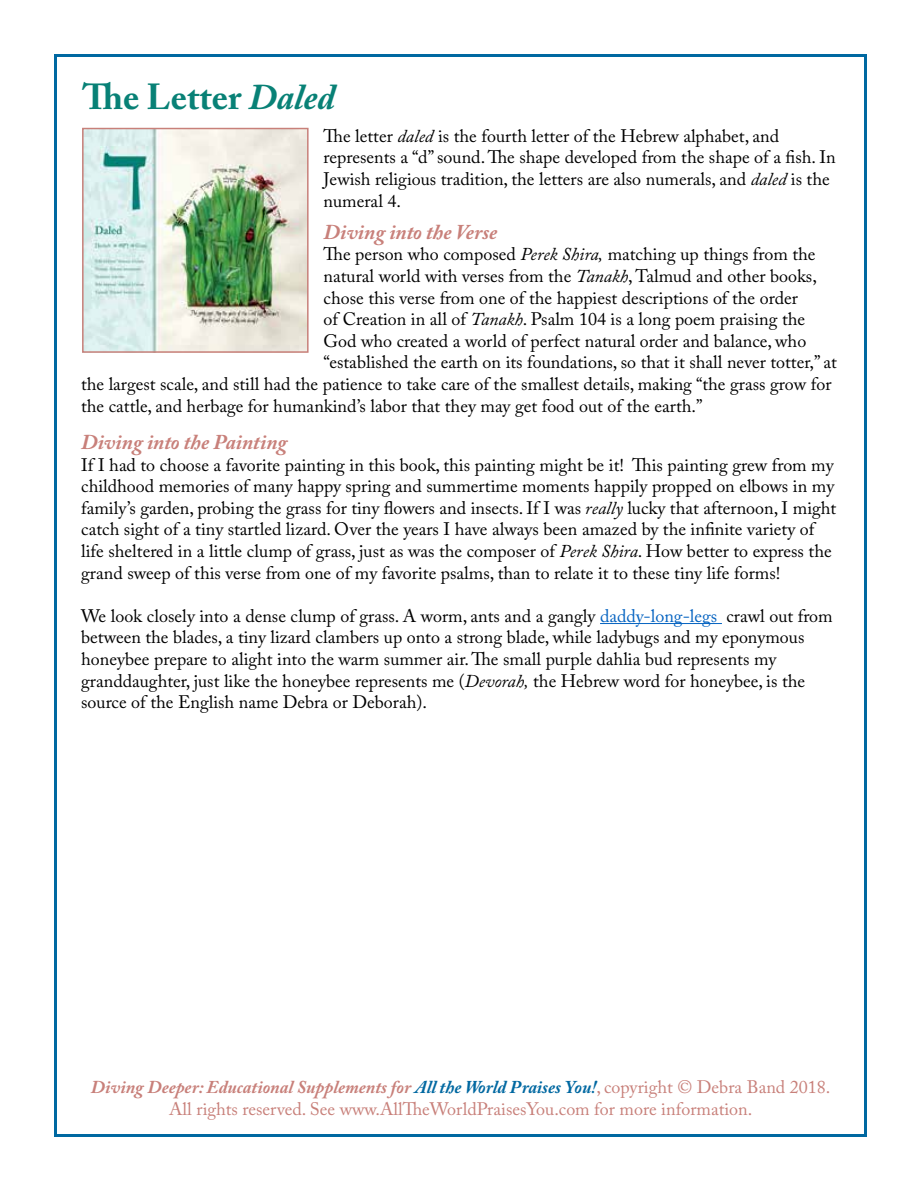
<style>
.page{position:relative;width:918px;height:1188px;background:#fff}
.page>*{position:absolute;margin:0;border:0;box-sizing:border-box;transform-origin:0 0}
.t1{font:700 36px "Adobe Caslon Pro";color:#088176}
.t2{font:italic 700 21px "Adobe Caslon Pro";color:#c8807a}
.t3{font:18px/21.6px "Adobe Caslon Pro";color:#000}
.t4{font:18px/21.6px "Adobe Caslon Pro";color:#c8807a;text-align:center}
.s1{font-style:italic}
.s2{color:#0563c1}
.s3{font-weight:700;font-style:italic}
.s4{font-weight:700;font-style:italic;color:#0068a1}
</style>
<div class="page">
<img style="left:85px;top:131px;width:221px;height:219px">
<div style="left:82px;top:128px;width:227px;height:225px;border:2px solid #c8807a"></div>
<hr style="left:600px;top:623px;width:122px;height:1px;background:#0563c1">
<h1 class="t1" style="left:82px;top:75px;width:254px">The Letter <span class="s1">Daled</span></h1>
<p class="t3" style="left:324px;top:125px;width:514px">The letter <span class="s1">daled</span> is the fourth letter of the Hebrew alphabet, and represents a d“ ”sound.The shape developed from the shape of a fish. In Jewish religious tradition, the letters are also numerals, and <span class="s1">daled</span> is the numeral 4.</p>
<p class="t2" style="left:324px;top:219px;width:175px">Diving into the Verse</p>
<p class="t3" style="left:324px;top:243px;width:494px">The person who composed <span class="s1">Perek Shira,</span> matching up things from the</p>
<p class="t3" style="left:324px;top:265px;width:495px">natural world with verses from the <span class="s1">Tanakh</span>,Talmud and other books,</p>
<p class="t3" style="left:324px;top:287px;width:476px">chose this verse from one of the happiest descriptions of the order</p>
<p class="t3" style="left:324px;top:308px;width:483px">of Creation in all of <span class="s1">Tanakh</span>. Psalm 104 is a long poem praising the</p>
<p class="t3" style="left:324px;top:330px;width:484px">God who created a world of perfect natural order and balance, who</p>
<p class="t3" style="left:324px;top:351px;width:515px">“established the earth on its foundations, so that it shall never totter ” , at</p>
<p class="t3" style="left:81px;top:373px;width:752px">the largest scale, and still had the patience to take care of the smallest details, making “the grass grow for</p>
<p class="t3" style="left:81px;top:395px;width:623px">the cattle, and herbage for humankind s’ labor that they may get food out of the earth “.</p>
<p class="t2" style="left:81px;top:429px;width:208px">Diving into the Painting</p>
<p class="t3" style="left:632px;top:454px;width:203px">This painting grew from my</p>
<p class="t3" style="left:81px;top:454px;width:757px">If I had to choose a favorite painting in this book, this painting might be it!<br>childhood memories of many happy spring and summertime moments happily propped on elbows in my family s’ garden, probing the grass for tiny flowers and insects. If I was <span class="s1">really</span> lucky that afternoon I, might catch sight of a tiny startled lizard. Over the years I have always been amazed by the infinite variety of life sheltered in a little clump of grass, just as was the composer of <span class="s1">Perek Shira</span>. How better to express the grand sweep of this verse from one of my favorite psalms, than to relate toit these tiny life forms!</p>
<p class="t3" style="left:727px;top:605px;width:108px">crawl out from</p>
<p class="t3" style="left:81px;top:605px;width:725px">We look closely into a dense clump of grass A. worm, ants and a gangly <span class="s2">daddy-long-legs<br></span>between the blades a, tiny lizard clambers up onto a strong blade, while ladybugs and my eponymous honeybee prepare to alight into the warm summer air.The small purple dahlia bud represents my granddaughter, just like the honeybee represents me (<span class="s1">Devorah,</span> the Hebrew word for honeybee is, the source of the English name Debra or Deborah .(</p>
<p class="t4" style="left:91px;top:1076px;width:741px"><span class="s3">Diving Deeper: Educational Supplementsfor</span> <span class="s4">All the World Praises You</span> ,<span class="s4">!</span> copyright © Debra Band 2018.<br>All rights reserved. See www.AllTheWorldPraisesYou.com for more information.</p>
</div>
